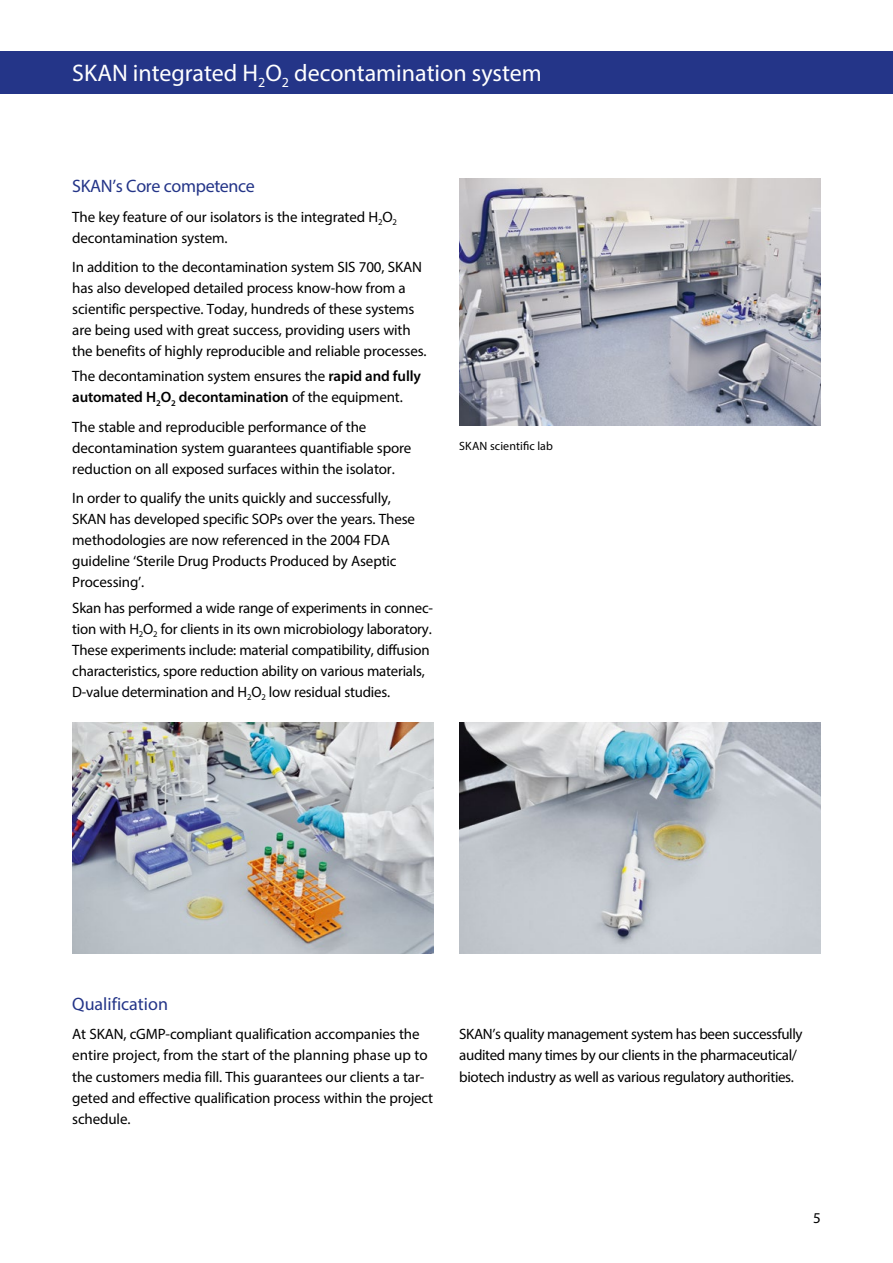
<style>
.page{position:relative;width:893px;height:1263px;background:#fff}
.page>*{position:absolute;margin:0;border:0;box-sizing:border-box;transform-origin:0 0}
.t1{font:24px "Myriad Pro";color:#fff}
.t2{font:18px "Myriad Pro";letter-spacing:-.02em;color:#243588}
.t3{font:18px "Myriad Pro";color:#243588}
.t4{font:15px/21px "Myriad Pro";letter-spacing:-.01em;color:#000}
.t5{font:12px "Myriad Pro";letter-spacing:.005em;color:#000}
.s1{font-weight:600}
</style>
<div class="page">
<div style="left:0;top:51px;width:893px;height:43px;background:#243588"></div>
<img style="left:459px;top:179px;width:362px;height:246px">
<img style="left:72px;top:723px;width:362px;height:231px">
<img style="left:459px;top:723px;width:362px;height:231px">
<h1 class="t1" style="left:72px;top:58px;width:471px">SKAN integrated H<sub>2</sub>O<sub>2</sub> decontamination system</h1>
<p class="t2" style="left:72px;top:175px;width:184px">SKAN’s Core competence</p>
<p class="t4" style="left:72px;top:206px;width:326px">The key feature of our isolators is the integrated H<sub>2</sub>O<sub>2 </sub>decontamination system.</p>
<p class="t4" style="left:72px;top:256px;width:356px">In addition to the decontamination system SIS 700, SKAN has also developed detailed process know-how from a scientific perspective. Today, hundreds of these systems are being used with great success, providing users with the benefits of highly reproducible and reliable processes.</p>
<p class="t4" style="left:72px;top:366px;width:350px">The decontamination system ensures the <span class="s1">rapid and fully automated H</span><sub>2</sub><span class="s1">O</span><sub>2</sub> <span class="s1">decontamination</span> of the equipment.</p>
<p class="t4" style="left:72px;top:416px;width:341px">The stable and reproducible performance of the decontamination system guarantees quantifiable spore reduction on all exposed surfaces within the isolator.</p>
<p class="t4" style="left:72px;top:488px;width:344px">In order to qualify the units quickly and successfully, SKAN has developed specific SOPs over the years. These methodologies are now referenced in the 2004 FDA guideline ‘Sterile Drug Products Produced by Aseptic Processing’.</p>
<p class="t4" style="left:72px;top:597px;width:362px">Skan has performed a wide range of experiments in connec&shy;tion with H<sub>2</sub>O<sub>2</sub> for clients in its own microbiology laboratory.<br>These experiments include: material compatibility, diffusion characteristics, spore reduction ability on various materials, D-value determination and H<sub>2</sub>O<sub>2</sub> low residual studies.</p>
<p class="t5" style="left:459px;top:439px;width:95px">SKAN scientific lab</p>
<p class="t3" style="left:72px;top:993px;width:97px">Qualification</p>
<p class="t4" style="left:72px;top:1024px;width:362px">At SKAN, cGMP-compliant qualification accompanies the entire project, from the start of the planning phase up to the customers media fill. This guarantees our clients a tar&shy;geted and effective qualification process within the project schedule.</p>
<p class="t4" style="left:459px;top:1024px;width:345px">SKAN’s quality management system has been successfully audited many times by our clients in the pharmaceutical/ biotech industry as well as various regulatory authorities.</p>
<p class="t4" style="left:813px;top:1207px;width:9px">5</p>
</div>
